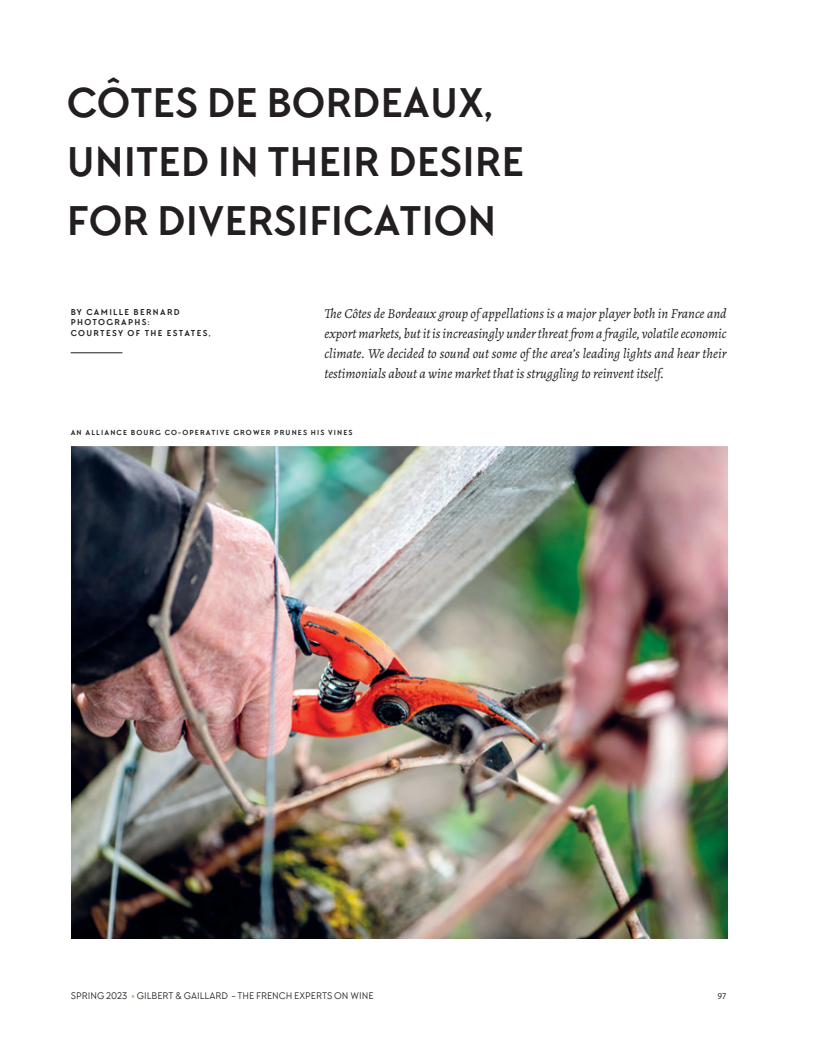
<style>
.page{position:relative;width:815px;height:1063px;background:#fff}
.page>*{position:absolute;margin:0;border:0;box-sizing:border-box;transform-origin:0 0}
.t1{font:700 42.5px/59px "TT Chocolates";color:#231f20}
.t2{font:italic 13.75px/20px "Alegreya";color:#231f20;text-align:justify}
.t3{font:10px "TT Chocolates";color:#231f20}
.t4{font:10px "Alegreya Sans";color:#231f20}
.t5{font:700 8.75px/10.5px "TT Chocolates";letter-spacing:.15em;color:#231f20}
.t6{font:700 7.5px "TT Chocolates";letter-spacing:.15em;color:#231f20}
.s1{font-weight:900;color:#c7b480}
</style>
<div class="page">
<img style="left:72px;top:446px;width:656px;height:493px">
<hr style="left:71px;top:352px;width:51px;height:1px;background:#231f20">
<h1 class="t1" style="left:67px;top:74px;width:459px">CÔTES DE BORDEAUX,<br>UNITED IN THEIR DESIRE<br>FOR DIVERSIFICATION</h1>
<p class="t5" style="left:71px;top:307px;width:141px">BY CAMILLE BERNARD<br>PHOTOGRAPHS:<br>COURTESY OF THE ESTATES,</p>
<p class="t2" style="left:325px;top:303px;width:404px">The Côtes de Bordeaux group of appellations is a major player both in France and export markets, but it is increasingly under threat from a fragile, volatile economic climate. We decided to sound out some of the area’s leading lights and hear their testimonials about a wine market that is struggling to reinvent itself.</p>
<p class="t6" style="left:71px;top:428px;width:283px">AN ALLIANCE BOURG CO-OPERATIVE GROWER PRUNES HIS VINES</p>
<p class="t3" style="left:71px;top:990px;width:304px">SPRING 2023 <span class="s1">•</span> GILBERT &amp; GAILLARD - THE FRENCH EXPERTS ON WINE</p>
<p class="t4" style="left:717px;top:989px;width:10px">97</p>
</div>
